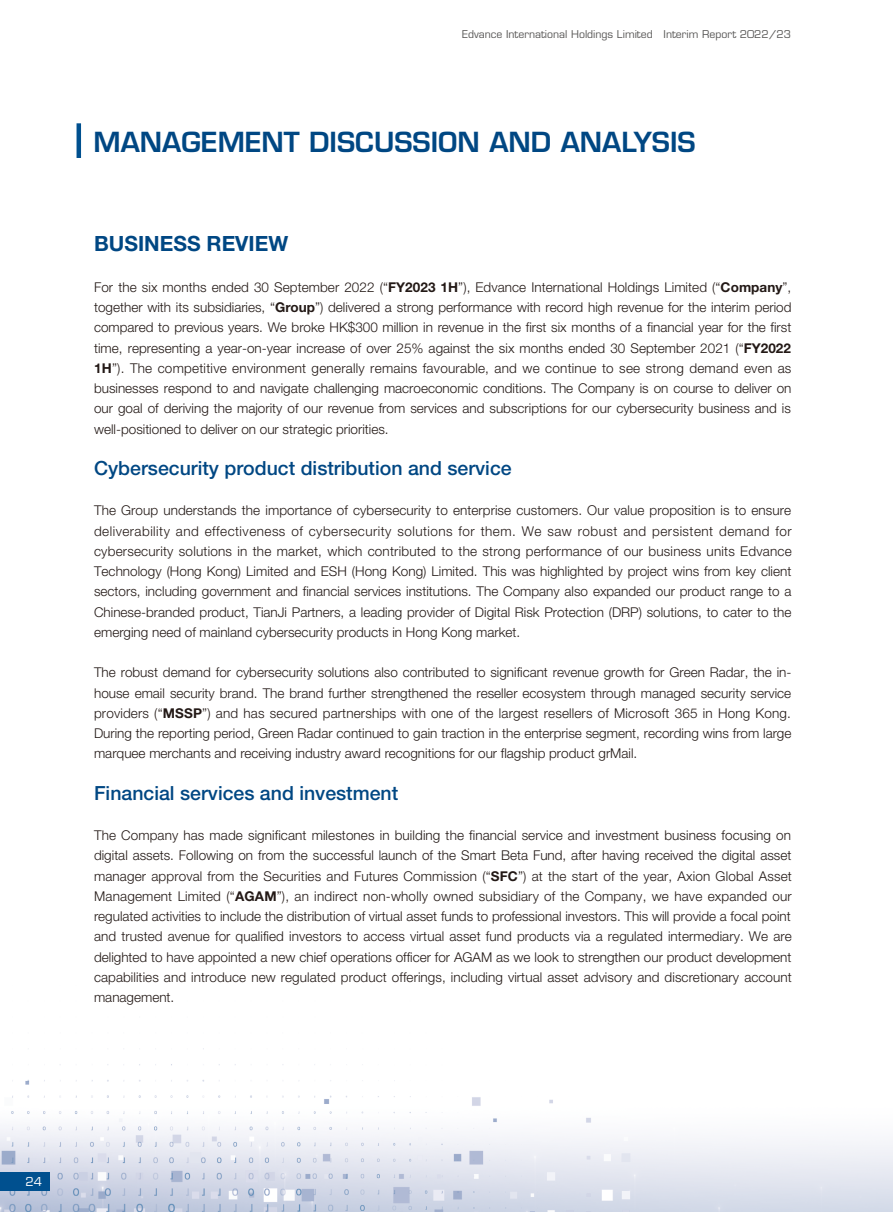
<style>
.page{position:relative;width:893px;height:1212px;background:#fff}
.page>*{position:absolute;margin:0;border:0;box-sizing:border-box;transform-origin:0 0}
.t1{font:600 27px "Eurostile LT Std";color:#004783}
.t2{font:700 21px "Helvetica Neue LT Std";color:#004783}
.t3{font:500 19.5px "Helvetica Neue LT Std";color:#004783}
.t4{font:300 13.5px/20.2px "Helvetica Neue LT Std";color:#231916;text-align:justify}
.t5{font:12px "Eurostile LT Std";color:#fff}
.t6{font:10.5px "Eurostile LT Std";color:#595857}
.s1{font-weight:700}
</style>
<div class="page">
<img style="left:0;top:123px;width:893px;height:1089px">
<div style="left:0;top:1172px;width:50px;height:18px;background:#00508f"></div>
<hr style="left:77px;top:123px;width:4px;height:35px;background:#00508f">
<p class="t6" style="left:462px;top:28px;width:330px">Edvance International Holdings Limited Interim Report 2022/23</p>
<h1 class="t1" style="left:94px;top:125px;width:604px">MANAGEMENT DISCUSSION AND ANALYSIS</h1>
<h2 class="t2" style="left:94px;top:231px;width:196px">BUSINESS REVIEW</h2>
<p class="t4" style="left:94px;top:277px;width:699px">For the six months ended 30 September 2022 (“<span class="s1">FY2023 1H</span>”), Edvance International Holdings Limited (“<span class="s1">Company</span>”, together with its subsidiaries, “<span class="s1">Group</span>”) delivered a strong performance with record high revenue for the interim period compared to previous years. We broke HK$300 million in revenue in the first six months of a financial year for the first time, representing a year-on-year increase of over 25% against the six months ended 30 September 2021 (“<span class="s1">FY2022<br>1H</span>”). The competitive environment generally remains favourable, and we continue to see strong demand even as businesses respond to and navigate challenging macroeconomic conditions. The Company is on course to deliver on our goal of deriving the majority of our revenue from services and subscriptions for our cybersecurity business and is well-positioned to deliver on our strategic priorities.</p>
<h3 class="t3" style="left:94px;top:456px;width:419px">Cybersecurity product distribution and service</h3>
<p class="t4" style="left:94px;top:500px;width:699px">The Group understands the importance of cybersecurity to enterprise customers. Our value proposition is to ensure deliverability and effectiveness of cybersecurity solutions for them. We saw robust and persistent demand for cybersecurity solutions in the market, which contributed to the strong performance of our business units Edvance Technology (Hong Kong) Limited and ESH (Hong Kong) Limited. This was highlighted by project wins from key client sectors, including government and financial services institutions. The Company also expanded our product range to a Chinese-branded product, TianJi Partners, a leading provider of Digital Risk Protection (DRP) solutions, to cater to the emerging need of mainland cybersecurity products in Hong Kong market.</p>
<p class="t4" style="left:94px;top:662px;width:699px">The robust demand for cybersecurity solutions also contributed to significant revenue growth for Green Radar, the in&shy;house email security brand. The brand further strengthened the reseller ecosystem through managed security service providers (“<span class="s1">MSSP</span>”) and has secured partnerships with one of the largest resellers of Microsoft 365 in Hong Kong.<br>During the reporting period, Green Radar continued to gain traction in the enterprise segment, recording wins from large marquee merchants and receiving industry award recognitions for our flagship product grMail.</p>
<h3 class="t3" style="left:94px;top:781px;width:306px">Financial services and investment</h3>
<p class="t4" style="left:94px;top:825px;width:699px">The Company has made significant milestones in building the financial service and investment business focusing on digital assets. Following on from the successful launch of the Smart Beta Fund, after having received the digital asset manager approval from the Securities and Futures Commission (“<span class="s1">SFC</span>”) at the start of the year, Axion Global Asset Management Limited (“<span class="s1">AGAM</span>”), an indirect non-wholly owned subsidiary of the Company, we have expanded our regulated activities to include the distribution of virtual asset funds to professional investors. This will provide a focal point and trusted avenue for qualified investors to access virtual asset fund products via a regulated intermediary. We are delighted to have appointed a new chief operations officer for AGAM as we look to strengthen our product development capabilities and introduce new regulated product offerings, including virtual asset advisory and discretionary account management.</p>
<p class="t5" style="left:26px;top:1174px;width:18px">24</p>
</div>
